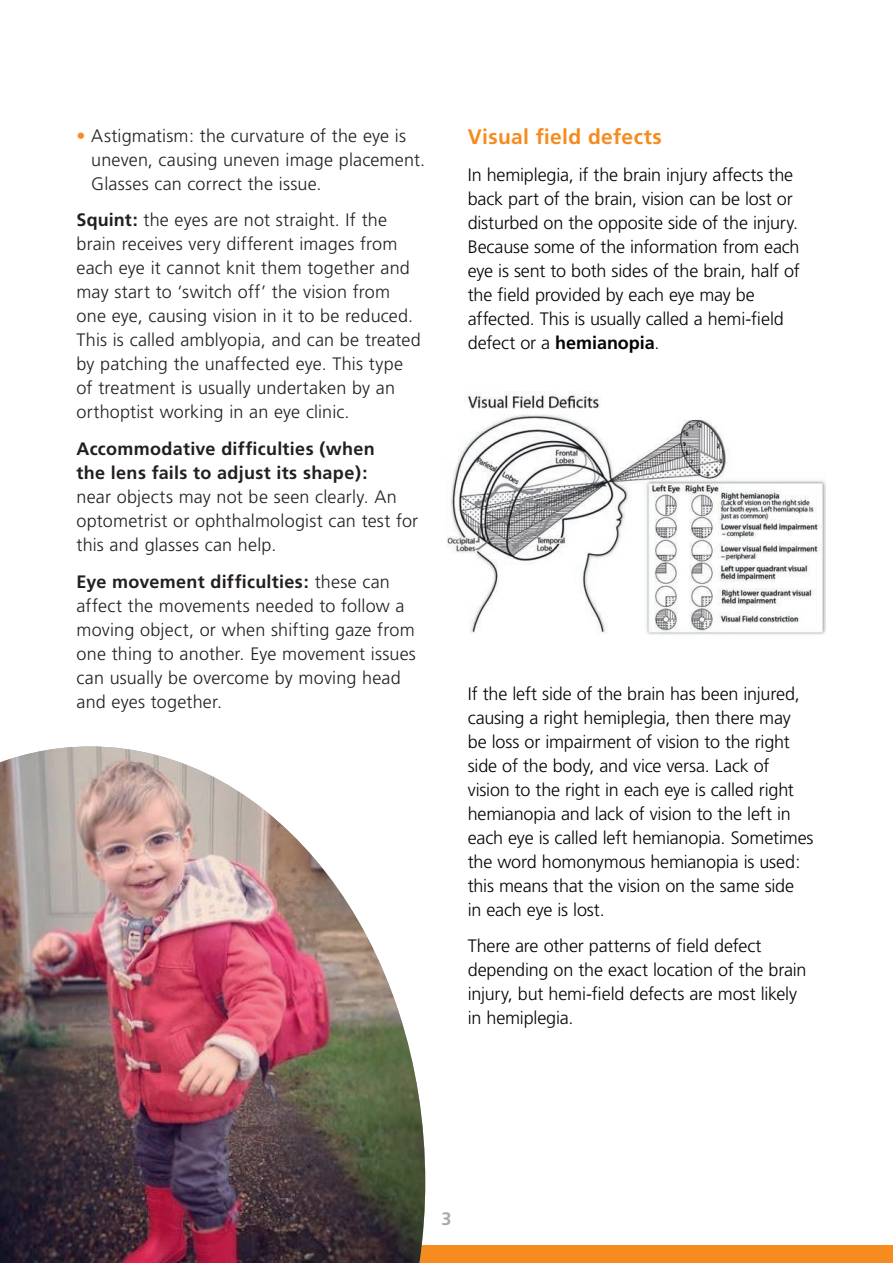
<style>
.page{position:relative;width:893px;height:1263px;background:#fff}
.page>*{position:absolute;margin:0;border:0;box-sizing:border-box;transform-origin:0 0}
.t1{font:700 21px "Frutiger";letter-spacing:.02em;color:#f68b1f}
.t2{font:300 18px/24px "Frutiger";letter-spacing:-.01em;color:#030505}
.t3{font:300 18px/24px "Frutiger";letter-spacing:.01em;color:#231f20}
.t4{font:700 18px/24px "Frutiger";letter-spacing:.015em;color:#231f20}
.t5{font:700 18px "Frutiger";color:#a8a9ad}
.s1{color:#f68b1f}
.s2{font-weight:700}
</style>
<div class="page">
<div style="left:0;top:1246px;width:893px;height:17px;background:#f68b1f"></div>
<img style="left:447px;top:392px;width:378px;height:243px">
<img style="left:0;top:746px;width:425px;height:517px">
<div style="left:601px;top:379px;width:224px;height:37px;background:#fff"></div>
<p class="t3" style="left:91px;top:123px;width:335px;text-indent:-15px"><span class="s1">•</span> Astigmatism: the curvature of the eye is uneven, causing uneven image placement.<br>Glasses can correct the issue.</p>
<p class="t3" style="left:77px;top:208px;width:346px"><span class="s2">Squint:</span> the eyes are not straight. If the brain receives very different images from each eye it cannot knit them together and may start to ‘switch off’ the vision from one eye, causing vision in it to be reduced.<br>This is called amblyopia, and can be treated by patching the unaffected eye. This type of treatment is usually undertaken by an orthoptist working in an eye clinic.</p>
<p class="t4" style="left:77px;top:437px;width:300px">Accommodative difficulties (when the lens fails to adjust its shape):</p>
<p class="t3" style="left:77px;top:485px;width:343px">near objects may not be seen clearly. An optometrist or ophthalmologist can test for this and glasses can help.</p>
<p class="t3" style="left:77px;top:570px;width:341px"><span class="s2">Eye movement difficulties:</span> these can affect the movements needed to follow a moving object, or when shifting gaze from one thing to another. Eye movement issues can usually be overcome by moving head and eyes together.</p>
<p class="t1" style="left:468px;top:124px;width:196px">Visual field defects</p>
<p class="t2" style="left:468px;top:162px;width:334px">In hemiplegia, if the brain injury affects the back part of the brain, vision can be lost or disturbed on the opposite side of the injury.<br>Because some of the information from each eye is sent to both sides of the brain, half of the field provided by each eye may be affected. This is usually called a hemi-field defect or a <span class="s2">hemianopia</span>.</p>
<p class="t2" style="left:468px;top:681px;width:347px">If the left side of the brain has been injured, causing a right hemiplegia, then there may be loss or impairment of vision to the right side of the body, and vice versa. Lack of vision to the right in each eye is called right hemianopia and lack of vision to the left in each eye is called left hemianopia. Sometimes the word homonymous hemianopia is used: this means that the vision on the same side<br>in each eye is lost.</p>
<p class="t2" style="left:468px;top:934px;width:340px">There are other patterns of field defect depending on the exact location of the brain injury, but hemi-field defects are most likely in hemiplegia.</p>
<p class="t5" style="left:441px;top:1208px;width:12px">3</p>
</div>
